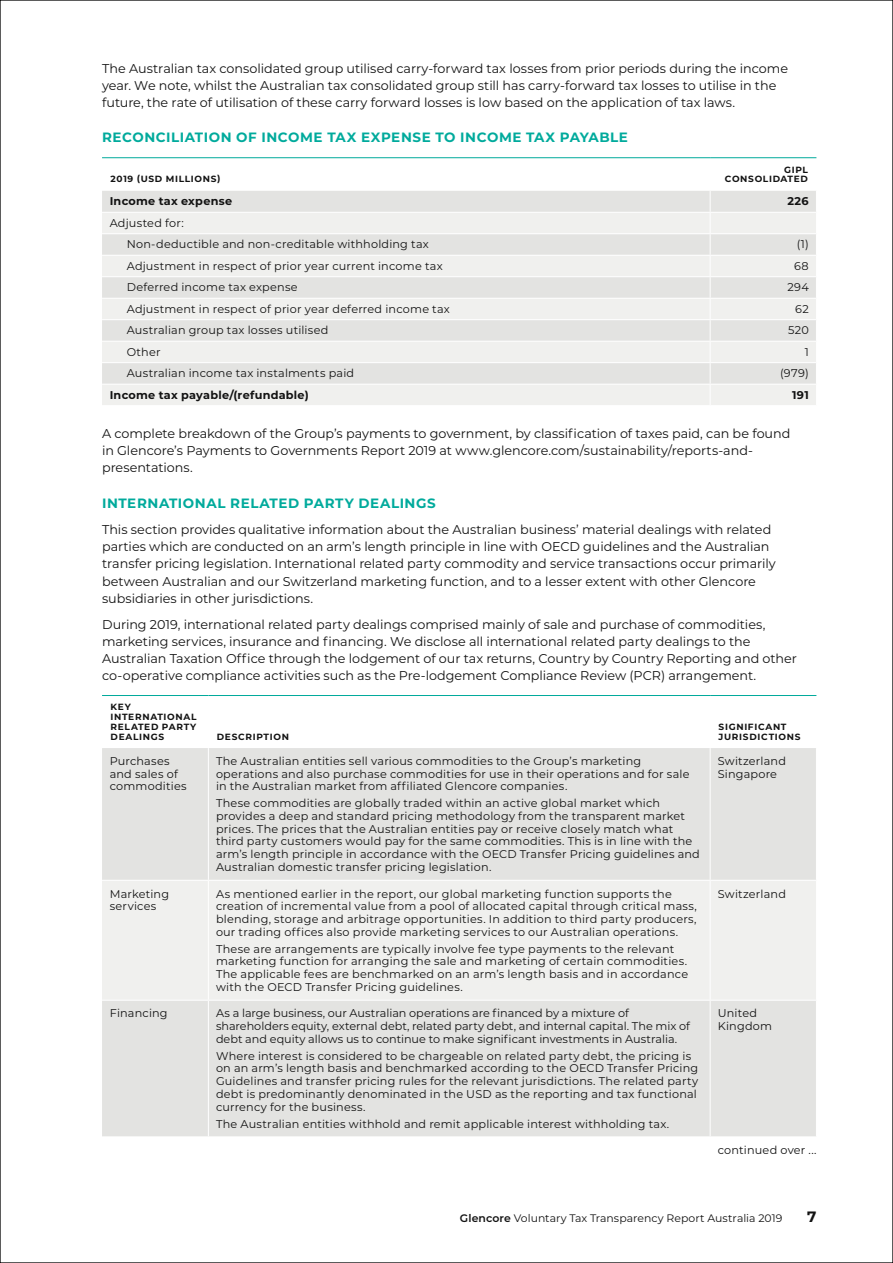
<style>
.page{position:relative;width:893px;height:1263px;background:#fff}
.page>*{position:absolute;margin:0;border:0;box-sizing:border-box;transform-origin:0 0}
.t1{font:700 15px "Montserrat";color:#121212}
.GLN__Cross_Head{font:700 13.5px "Montserrat";letter-spacing:.045em;color:#00aa9c}
.GLN__Body_Copy__M{font:12.75px/17.2px "Montserrat";letter-spacing:-.005em;color:#121212}
.GLN__Table_Copy{font:11.25px/12.8px "Montserrat";letter-spacing:.015em;color:#121212}
.GLN__Table_Copy-2{font:11.25px/12.8px "Montserrat";letter-spacing:-.005em;color:#121212}
.GLN__Table_Copy-3{font:700 11.25px "Montserrat";letter-spacing:.025em;color:#121212}
.t2{font:10.8px "Montserrat";letter-spacing:.005em;color:#121212}
.GLN__Table_Header{font:700 9px/9.8px "Montserrat";letter-spacing:.075em;color:#121212}
.s1{font-weight:600}
</style>
<div class="page">
<div style="left:102px;top:191px;width:714px;height:21px;background:#e3e3e1"></div>
<svg style="left:102px;top:213px;width:714px;height:192px;background:#eaeae8"></svg>
<hr style="left:102px;top:233px;width:608px;height:1px;background:#fff">
<hr style="left:710px;top:233px;width:107px;height:1px;background:#fff">
<hr style="left:102px;top:255px;width:608px;height:1px;background:#fff">
<hr style="left:710px;top:255px;width:107px;height:1px;background:#fff">
<hr style="left:102px;top:276px;width:608px;height:1px;background:#fff">
<hr style="left:710px;top:276px;width:107px;height:1px;background:#fff">
<hr style="left:102px;top:298px;width:608px;height:1px;background:#fff">
<hr style="left:710px;top:298px;width:107px;height:1px;background:#fff">
<hr style="left:102px;top:319px;width:608px;height:1px;background:#fff">
<hr style="left:710px;top:319px;width:107px;height:1px;background:#fff">
<hr style="left:102px;top:341px;width:608px;height:1px;background:#fff">
<hr style="left:710px;top:341px;width:107px;height:1px;background:#fff">
<hr style="left:102px;top:362px;width:608px;height:1px;background:#fff">
<hr style="left:710px;top:362px;width:107px;height:1px;background:#fff">
<hr style="left:102px;top:384px;width:608px;height:1px;background:#fff">
<hr style="left:710px;top:384px;width:107px;height:1px;background:#fff">
<svg style="left:710px;top:191px;width:1px;height:214px"></svg>
<hr style="left:102px;top:157px;width:608px;height:1px;background:#00aa9c">
<hr style="left:710px;top:157px;width:106px;height:1px;background:#00aa9c">
<div style="left:102px;top:748px;width:714px;height:388px;background:#e3e3e1"></div>
<div style="left:102px;top:881px;width:714px;height:119px;background:#f0f0ee"></div>
<hr style="left:208px;top:748px;width:1px;height:132px;background:#fff">
<hr style="left:710px;top:748px;width:1px;height:132px;background:#fff">
<hr style="left:102px;top:880px;width:106px;height:1px;background:#fff">
<hr style="left:208px;top:880px;width:502px;height:1px;background:#fff">
<hr style="left:208px;top:881px;width:1px;height:119px;background:#fff">
<hr style="left:710px;top:880px;width:107px;height:1px;background:#fff">
<hr style="left:710px;top:881px;width:1px;height:119px;background:#fff">
<hr style="left:102px;top:1000px;width:106px;height:1px;background:#fff">
<hr style="left:208px;top:1000px;width:502px;height:1px;background:#fff">
<hr style="left:208px;top:1000px;width:1px;height:136px;background:#fff">
<hr style="left:710px;top:1000px;width:107px;height:1px;background:#fff">
<hr style="left:710px;top:1000px;width:1px;height:136px;background:#fff">
<hr style="left:102px;top:695px;width:106px;height:1px;background:#00aa9c">
<hr style="left:208px;top:695px;width:502px;height:1px;background:#00aa9c">
<hr style="left:710px;top:695px;width:106px;height:1px;background:#00aa9c">
<p class="GLN__Body_Copy__M" style="left:102px;top:59px;width:688px">The Australian tax consolidated group utilised carry-forward tax losses from prior periods during the income year. We note, whilst the Australian tax consolidated group still has carry-forward tax losses to utilise in the future, the rate of utilisation of these carry forward losses is low based on the application of tax laws.</p>
<p class="GLN__Cross_Head" style="left:102px;top:128px;width:527px">RECONCILIATION OF INCOME TAX EXPENSE TO INCOME TAX PAYABLE</p>
<p class="GLN__Table_Header" style="left:111px;top:174px;width:111px">2019 (USD MILLIONS)</p>
<p class="GLN__Table_Header" style="left:725px;top:164px;width:85px;text-align:right">GIPL<br>CONSOLIDATED</p>
<p class="GLN__Table_Copy-3" style="left:110px;top:193px;width:124px">Income tax expense</p>
<p class="GLN__Table_Copy-3" style="left:788px;top:193px;width:23px">226</p>
<p class="GLN__Table_Copy" style="left:110px;top:216px;width:76px">Adjusted for:</p>
<p class="GLN__Table_Copy" style="left:127px;top:238px;width:304px">Non-deductible and non-creditable withholding tax</p>
<p class="GLN__Table_Copy" style="left:797px;top:238px;width:14px">(1)</p>
<p class="GLN__Table_Copy" style="left:127px;top:259px;width:317px">Adjustment in respect of prior year current income tax</p>
<p class="GLN__Table_Copy" style="left:794px;top:259px;width:16px">68</p>
<p class="GLN__Table_Copy" style="left:127px;top:281px;width:173px">Deferred income tax expense</p>
<p class="GLN__Table_Copy" style="left:787px;top:281px;width:23px">294</p>
<p class="GLN__Table_Copy" style="left:127px;top:302px;width:325px">Adjustment in respect of prior year deferred income tax</p>
<p class="GLN__Table_Copy" style="left:795px;top:302px;width:15px">62</p>
<p class="GLN__Table_Copy" style="left:127px;top:324px;width:203px">Australian group tax losses utilised</p>
<p class="GLN__Table_Copy" style="left:788px;top:324px;width:22px">520</p>
<p class="GLN__Table_Copy" style="left:127px;top:345px;width:35px">Other</p>
<p class="GLN__Table_Copy" style="left:805px;top:345px;width:6px">1</p>
<p class="GLN__Table_Copy" style="left:127px;top:367px;width:229px">Australian income tax instalments paid</p>
<p class="GLN__Table_Copy" style="left:780px;top:367px;width:30px">(979)</p>
<p class="GLN__Table_Copy-3" style="left:110px;top:387px;width:201px">Income tax payable/(refundable)</p>
<p class="GLN__Table_Copy-3" style="left:792px;top:387px;width:18px">191</p>
<p class="GLN__Body_Copy__M" style="left:102px;top:424px;width:690px">A complete breakdown of the Group’s payments to government, by classification of taxes paid, can be found in Glencore’s Payments to Governments Report 2019 at www.glencore.com/sustainability/reports-and&shy;presentations.</p>
<p class="GLN__Cross_Head" style="left:102px;top:493px;width:335px">INTERNATIONAL RELATED PARTY DEALINGS</p>
<p class="GLN__Body_Copy__M" style="left:102px;top:520px;width:675px">This section provides qualitative information about the Australian business’ material dealings with related parties which are conducted on an arm’s length principle in line with OECD guidelines and the Australian transfer pricing legislation. International related party commodity and service transactions occur primarily between Australian and our Switzerland marketing function, and to a lesser extent with other Glencore subsidiaries in other jurisdictions.</p>
<p class="GLN__Body_Copy__M" style="left:102px;top:615px;width:696px">During 2019, international related party dealings comprised mainly of sale and purchase of commodities, marketing services, insurance and financing. We disclose all international related party dealings to the Australian Taxation Office through the lodgement of our tax returns, Country by Country Reporting and other co-operative compliance activities such as the Pre-lodgement Compliance Review (PCR) arrangement.</p>
<p class="GLN__Table_Header" style="left:111px;top:702px;width:87px">KEY<br>INTERNATIONAL<br>RELATED PARTY<br>DEALINGS</p>
<p class="GLN__Table_Header" style="left:217px;top:731px;width:74px">DESCRIPTION</p>
<p class="GLN__Table_Header" style="left:719px;top:721px;width:83px">SIGNIFICANT<br>JURISDICTIONS</p>
<p class="GLN__Table_Copy" style="left:110px;top:754px;width:78px">Purchases and sales of commodities</p>
<p class="GLN__Table_Copy" style="left:216px;top:754px;width:475px">The Australian entities sell various commodities to the Group’s marketing operations and also purchase commodities for use in their operations and for sale in the Australian market from affiliated Glencore companies.</p>
<p class="GLN__Table_Copy" style="left:216px;top:796px;width:485px">These commodities are globally traded within an active global market which provides a deep and standard pricing methodology from the transparent market prices. The prices that the Australian entities pay or receive closely match what third party customers would pay for the same commodities. This is in line with the arm’s length principle in accordance with the OECD Transfer Pricing guidelines and Australian domestic transfer pricing legislation.</p>
<p class="GLN__Table_Copy" style="left:110px;top:887px;width:61px">Marketing services</p>
<p class="GLN__Table_Copy" style="left:216px;top:887px;width:482px">As mentioned earlier in the report, our global marketing function supports the creation of incremental value from a pool of allocated capital through critical mass, blending, storage and arbitrage opportunities. In addition to third party producers, our trading offices also provide marketing services to our Australian operations.</p>
<p class="GLN__Table_Copy" style="left:216px;top:942px;width:474px">These are arrangements are typically involve fee type payments to the relevant marketing function for arranging the sale and marketing of certain commodities.<br>The applicable fees are benchmarked on an arm’s length basis and in accordance with the OECD Transfer Pricing guidelines.</p>
<p class="GLN__Table_Copy" style="left:110px;top:1007px;width:59px">Financing</p>
<p class="GLN__Table_Copy-2" style="left:216px;top:1007px;width:475px">As a large business, our Australian operations are financed by a mixture of shareholders equity, external debt, related party debt, and internal capital. The mix of debt and equity allows us to continue to make significant investments in Australia.</p>
<p class="GLN__Table_Copy" style="left:216px;top:1049px;width:484px">Where interest is considered to be chargeable on related party debt, the pricing is on an arm’s length basis and benchmarked according to the OECD Transfer Pricing Guidelines and transfer pricing rules for the relevant jurisdictions. The related party debt is predominantly denominated in the USD as the reporting and tax functional currency for the business.</p>
<p class="GLN__Table_Copy" style="left:216px;top:1117px;width:455px">The Australian entities withhold and remit applicable interest withholding tax.</p>
<p class="GLN__Table_Copy" style="left:718px;top:754px;width:70px">Switzerland<br>Singapore</p>
<p class="GLN__Table_Copy" style="left:718px;top:887px;width:70px">Switzerland</p>
<p class="GLN__Table_Copy" style="left:718px;top:1007px;width:56px">United<br>Kingdom</p>
<p class="GLN__Table_Copy" style="left:718px;top:1143px;width:100px">continued over ...</p>
<p class="t2" style="left:460px;top:1211px;width:324px"><span class="s1">Glencore</span> Voluntary Tax Transparency Report Australia 2019</p>
<h1 class="t1" style="left:807px;top:1206px;width:11px">7</h1>
</div>
